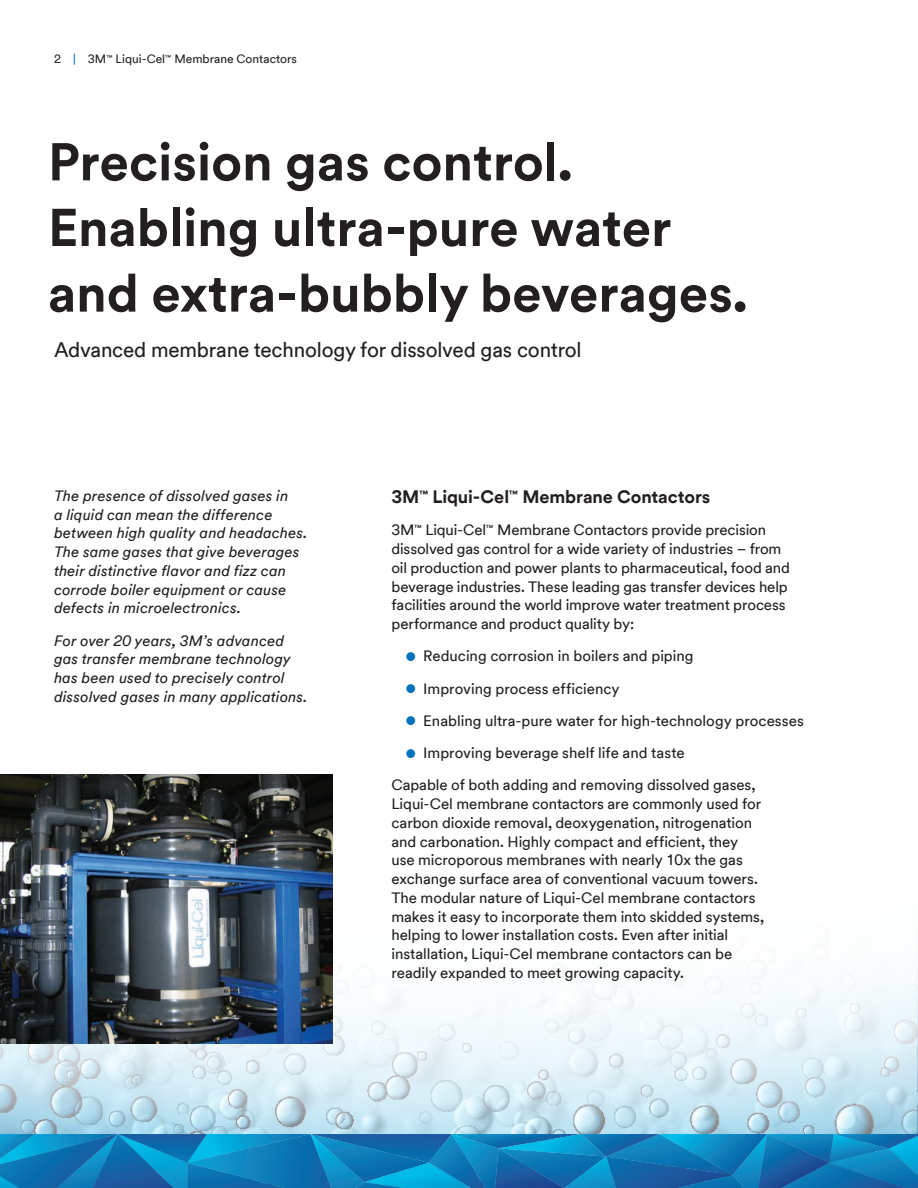
<style>
.page{position:relative;width:918px;height:1188px;background:#fff}
.page>*{position:absolute;margin:0;border:0;box-sizing:border-box;transform-origin:0 0}
.t1{font:52.5px/65.7px "Byhwbf 3 M Circular TT Bold";color:#231f20}
.t2{font:21px "Nvblnc 3 M Circular TT Book";letter-spacing:-.01em;color:#231f20}
.t3{font:18px "Byhwbf 3 M Circular TT Bold";letter-spacing:-.005em;color:#231f20}
.t4{font:15px/18.8px "Nvblnc 3 M Circular TT Book";letter-spacing:-.005em;color:#231f20}
.t5{font:italic 15px/18.8px "Ypfjmh 3 M Circular TT";letter-spacing:.005em;color:#231f20}
.t6{font:12px "Nvblnc 3 M Circular TT Book";color:#231f20}
.s1{color:#0072bc}
.s2{font-family:"Byhwbf 3 M Circular TT Bold";font-size:21px;color:#0072bc}
</style>
<div class="page">
<img style="left:0;top:954px;width:918px;height:180px">
<img style="left:0;top:774px;width:333px;height:270px">
<svg style="left:0;top:1134px;width:918px;height:54px;background:#0e7cb8"></svg>
<p class="t6" style="left:54px;top:51px;width:245px">2 <span class="s1">|</span> 3M<sup>™</sup> Liqui-Cel<sup>™</sup> Membrane Contactors</p>
<h2 class="t1" style="left:48px;top:127px;width:701px">Precision gas control.<br>Enabling ultra-pure water and extra-bubbly beverages.</h2>
<p class="t2" style="left:54px;top:336px;width:529px">Advanced membrane technology for dissolved gas control</p>
<p class="t5" style="left:54px;top:486px;width:255px">The presence of dissolved gases in<br>a liquid can mean the difference between high quality and headaches.<br>The same gases that give beverages their distinctive flavor and fizz can corrode boiler equipment or cause defects in microelectronics.</p>
<p class="t5" style="left:54px;top:630px;width:255px">For over 20 years, 3M’s advanced gas transfer membrane technology has been used to precisely control dissolved gases in many applications.</p>
<h3 class="t3" style="left:392px;top:484px;width:320px">3M<sup>™</sup> Liqui-Cel<sup>™</sup> Membrane Contactors</h3>
<p class="t4" style="left:391px;top:520px;width:400px">3M<sup>™</sup> Liqui-Cel<sup>™</sup> Membrane Contactors provide precision dissolved gas control for a wide variety of industries – from oil production and power plants to pharmaceutical, food and beverage industries. These leading gas transfer devices help facilities around the world improve water treatment process performance and product quality by:</p>
<p class="t4" style="left:405px;top:646px;width:290px"><span class="s2">•</span> Reducing corrosion in boilers and piping</p>
<p class="t4" style="left:405px;top:678px;width:216px"><span class="s2">•</span> Improving process efficiency</p>
<p class="t4" style="left:405px;top:711px;width:400px"><span class="s2">•</span> Enabling ultra-pure water for high-technology processes</p>
<p class="t4" style="left:405px;top:743px;width:281px"><span class="s2">•</span> Improving beverage shelf life and taste</p>
<p class="t4" style="left:392px;top:775px;width:374px">Capable of both adding and removing dissolved gases, Liqui-Cel membrane contactors are commonly used for carbon dioxide removal, deoxygenation, nitrogenation and carbonation. Highly compact and efficient, they use microporous membranes with nearly 10x the gas exchange surface area of conventional vacuum towers.<br>The modular nature of Liqui-Cel membrane contactors makes it easy to incorporate them into skidded systems, helping to lower installation costs. Even after initial installation, Liqui-Cel membrane contactors can be readily expanded to meet growing capacity.</p>
</div>
